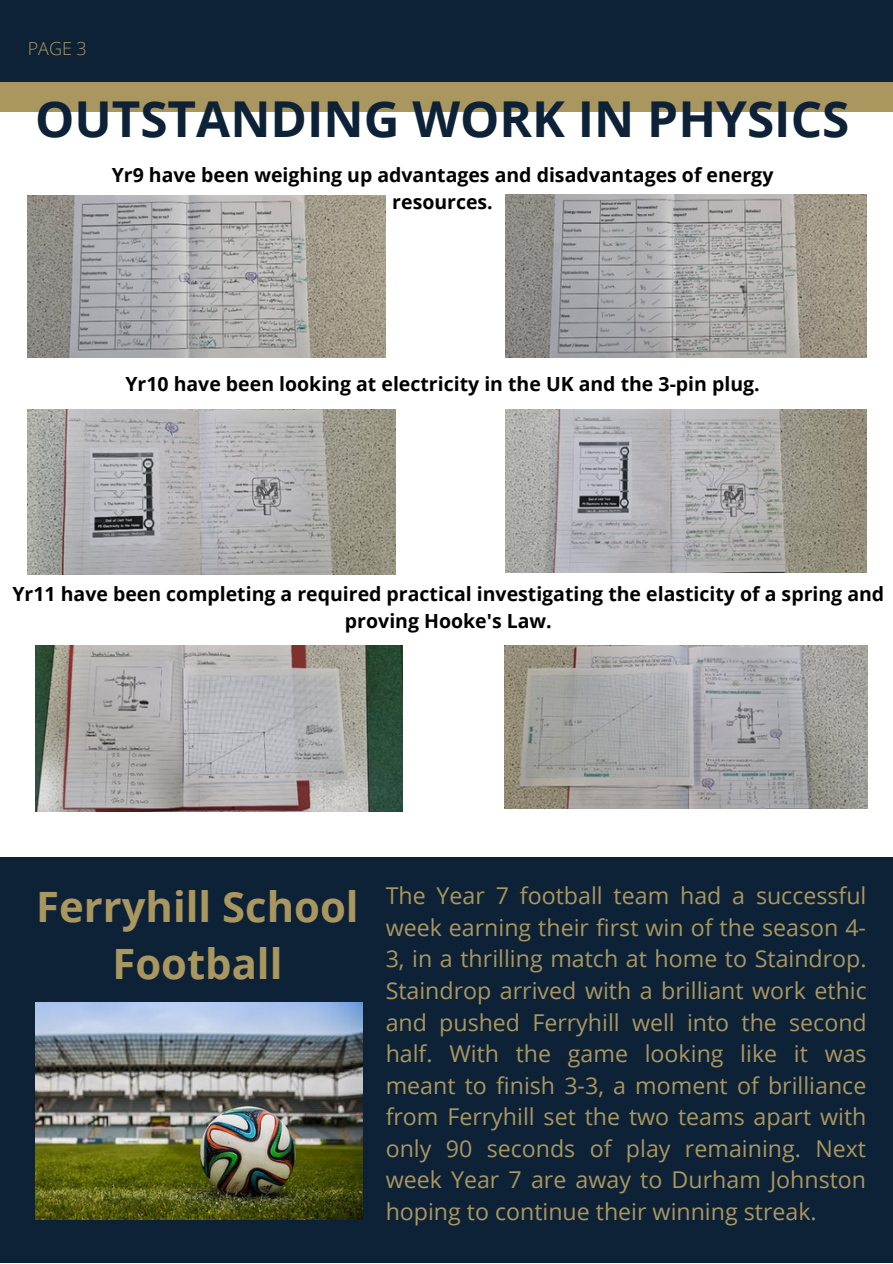
<style>
.page{position:relative;width:893px;height:1264px;background:#fff}
.page>*{position:absolute;margin:0;border:0;box-sizing:border-box;transform-origin:0 0}
.t1{font:700 49.5px "Open Sans";color:#0d2236}
.t2{font:700 41.85px/57px "Open Sans";color:#aa9760;text-align:center}
.t3{font:23.25px/31.5px "Open Sans";color:#aa9760;text-align:justify}
.t4{font:700 19.5px/27px "Open Sans";color:#000;text-align:center}
.t5{font:300 18px "Open Sans";color:#aa9760}
</style>
<div class="page">
<div style="left:0;top:0;width:892px;height:1262px;background:#0d2236"></div>
<div style="left:0;top:97px;width:892px;height:1165px;background:#fff"></div>
<div style="left:0;top:82px;width:892px;height:30px;background:#aa9760"></div>
<img style="left:28px;top:196px;width:357px;height:162px">
<img style="left:505px;top:194px;width:361px;height:163px">
<img style="left:28px;top:409px;width:367px;height:166px">
<img style="left:505px;top:409px;width:361px;height:163px">
<img style="left:35px;top:645px;width:368px;height:166px">
<img style="left:505px;top:645px;width:362px;height:163px">
<div style="left:0;top:857px;width:892px;height:405px;background:#0d2236"></div>
<img style="left:35px;top:1002px;width:327px;height:217px">
<p class="t5" style="left:28px;top:35px;width:61px">PAGE 3</p>
<h1 class="t1" style="left:35px;top:84px;width:815px">OUTSTANDING WORK IN PHYSICS</h1>
<p class="t4" style="left:112px;top:161px;width:663px">Yr9 have been weighing up advantages and disadvantages of energy resources.</p>
<p class="t4" style="left:125px;top:370px;width:635px">Yr10 have been looking at electricity in the UK and the 3-pin plug.</p>
<p class="t4" style="left:12px;top:579px;width:873px">Yr11 have been completing a required practical investigating the elasticity of a spring and proving Hooke's Law.</p>
<h2 class="t2" style="left:36px;top:877px;width:324px">Ferryhill School<br>Football</h2>
<p class="t3" style="left:385px;top:879px;width:482px">The Year 7 football team had a successful week earning their first win of the season 4- 3, in a thrilling match at home to Staindrop.<br>Staindrop arrived with a brilliant work ethic and pushed Ferryhill well into the second half. With the game looking like it was meant to finish 3-3, a moment of brilliance from Ferryhill set the two teams apart with only 90 seconds of play remaining. Next week Year 7 are away to Durham Johnston hoping to continue their winning streak.</p>
</div>
